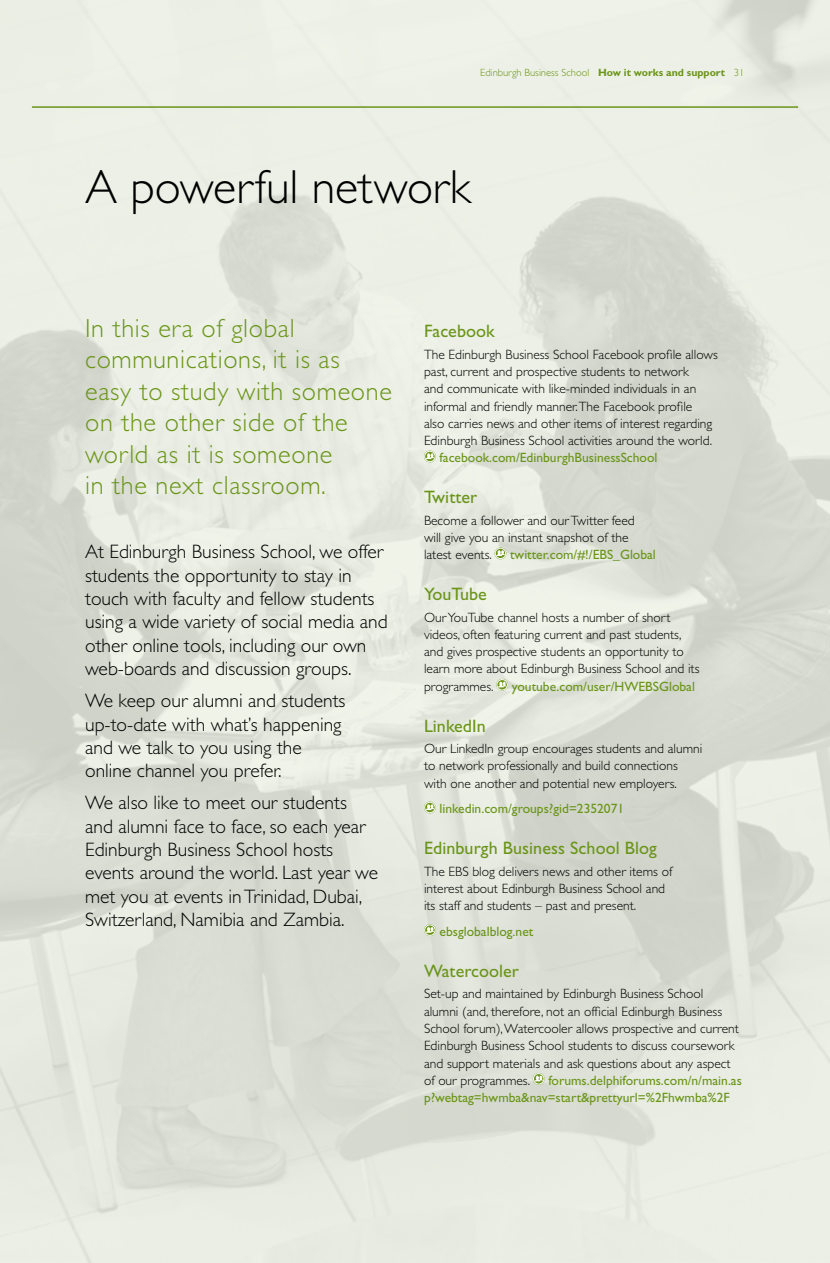
<style>
.page{position:relative;width:830px;height:1263px;background:#fff}
.page>*{position:absolute;margin:0;border:0;box-sizing:border-box;transform-origin:0 0}
.t1{font:300 48px "Gill Sans Std";letter-spacing:-.005em;color:#000}
.t2{font:300 26.25px/31.5px "Gill Sans Std";letter-spacing:.025em;color:#6a9519}
.t3{font:300 19.5px/23.4px "Gill Sans Std";color:#000}
.t4{font:18px "Gill Sans Std";letter-spacing:.005em;color:#6a9519}
.t5{font:300 13.5px/17.2px "Gill Sans Std";color:#000}
.t6{font:13.5px/17.2px "Gill Sans Std";color:#6a9519}
.t7{font:300 10.5px "Gill Sans Std";color:#6a9519}
.s1{font-weight:700}
</style>
<div class="page">
<img style="left:0;top:0;width:829px;height:1263px">
<div style="left:424px;top:451px;width:11px;height:11px;border:1px solid #fff;border-radius:50%"></div>
<svg style="left:425px;top:453px;width:9px;height:6px"></svg>
<svg style="left:494px;top:547px;width:12px;height:12px"></svg>
<div style="left:495px;top:548px;width:10px;height:11px;border:1px solid #fff;border-radius:50%"></div>
<svg style="left:496px;top:550px;width:8px;height:6px"></svg>
<svg style="left:496px;top:679px;width:12px;height:12px"></svg>
<svg style="left:496px;top:679px;width:11px;height:11px"></svg>
<div style="left:496px;top:679px;width:11px;height:11px;border:1px solid #fff;border-radius:50%"></div>
<svg style="left:497px;top:682px;width:9px;height:5px"></svg>
<div style="left:424px;top:802px;width:11px;height:11px;border:1px solid #fff;border-radius:50%"></div>
<svg style="left:425px;top:804px;width:9px;height:6px"></svg>
<svg style="left:424px;top:924px;width:11px;height:12px"></svg>
<div style="left:424px;top:925px;width:11px;height:10px;border:1px solid #fff;border-radius:50%"></div>
<svg style="left:425px;top:927px;width:9px;height:6px"></svg>
<svg style="left:532px;top:1073px;width:12px;height:12px"></svg>
<svg style="left:533px;top:1073px;width:10px;height:11px"></svg>
<div style="left:533px;top:1073px;width:11px;height:11px;border:1px solid #fff;border-radius:50%"></div>
<svg style="left:534px;top:1076px;width:8px;height:5px"></svg>
<hr style="left:32px;top:106px;width:765px;height:2px;background:#6a9519">
<p class="t7" style="left:480px;top:67px;width:265px">Edinburgh Business School <span class="s1">How it works and support</span> 31</p>
<h1 class="t1" style="left:85px;top:160px;width:387px">A powerful network</h1>
<h2 class="t2" style="left:85px;top:313px;width:308px">In this era of global communications, it is as easy to study with someone on the other side of the world as it is someone<br>in the next classroom.</h2>
<h3 class="t3" style="left:85px;top:540px;width:304px">At Edinburgh Business School, we offer students the opportunity to stay in touch with faculty and fellow students using a wide variety of social media and other online tools, including our own web-boards and discussion groups.</h3>
<h3 class="t3" style="left:85px;top:689px;width:262px">We keep our alumni and students up-to-date with what’s happening and we talk to you using the online channel you prefer.</h3>
<h3 class="t3" style="left:85px;top:791px;width:294px">We also like to meet our students and alumni face to face, so each year Edinburgh Business School hosts events around the world. Last year we met you at events in Trinidad, Dubai, Switzerland, Namibia and Zambia.</h3>
<h3 class="t4" style="left:424px;top:321px;width:73px">Facebook</h3>
<p class="t5" style="left:424px;top:346px;width:295px">The Edinburgh Business School Facebook profile allows past, current and prospective students to network<br>and communicate with like-minded individuals in an informal and friendly manner.The Facebook profile<br>also carries news and other items of interest regarding Edinburgh Business School activities around the world.</p>
<p class="t6" style="left:439px;top:449px;width:219px">facebook.com/EdinburghBusinessSchool</p>
<h3 class="t4" style="left:424px;top:487px;width:55px">Twitter</h3>
<p class="t5" style="left:424px;top:512px;width:212px">Become a follower and our Twitter feed will give you an instant snapshot of the latest events.</p>
<p class="t6" style="left:510px;top:546px;width:147px">twitter.com/#!/EBS_Global</p>
<h3 class="t4" style="left:424px;top:584px;width:64px">YouTube</h3>
<p class="t5" style="left:424px;top:609px;width:277px">Our YouTube channel hosts a number of short videos, often featuring current and past students, and gives prospective students an opportunity to learn more about Edinburgh Business School and its programmes.</p>
<p class="t6" style="left:511px;top:678px;width:184px">youtube.com/user/HWEBSGlobal</p>
<h3 class="t4" style="left:424px;top:715px;width:63px">LinkedIn</h3>
<p class="t5" style="left:424px;top:740px;width:279px">Our LinkedIn group encourages students and alumni to network professionally and build connections with one another and potential new employers.</p>
<p class="t6" style="left:439px;top:800px;width:186px">linkedin.com/groups?gid=2352071</p>
<h3 class="t4" style="left:424px;top:838px;width:234px">Edinburgh Business School Blog</h3>
<p class="t5" style="left:424px;top:863px;width:250px">The EBS blog delivers news and other items of interest about Edinburgh Business School and its staff and students – past and present.</p>
<p class="t6" style="left:439px;top:923px;width:95px">ebsglobalblog.net</p>
<h3 class="t4" style="left:424px;top:960px;width:97px">Watercooler</h3>
<p class="t5" style="left:424px;top:985px;width:316px">Set-up and maintained by Edinburgh Business School alumni (and, therefore, not an official Edinburgh Business School forum), Watercooler allows prospective and current Edinburgh Business School students to discuss coursework and support materials and ask questions about any aspect of our programmes.</p>
<p class="t6" style="left:424px;top:1072px;width:319px;text-indent:124px">forums.delphiforums.com/n/main.as p?webtag=hwmba&amp;nav=start&amp;prettyurl=%2Fhwmba%2F</p>
</div>
